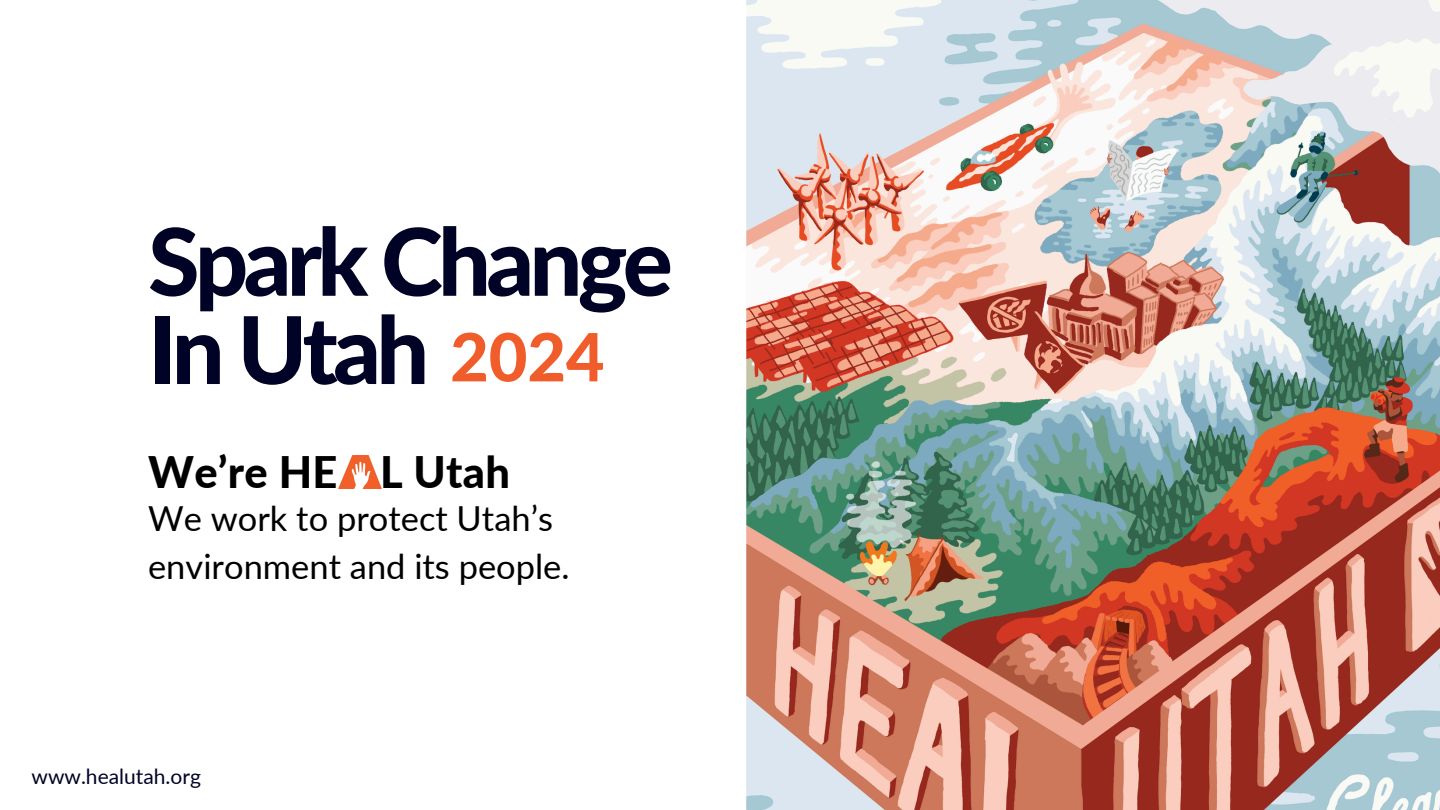
<style>
.page{position:relative;width:1440px;height:810px;background:#fff}
.page>*{position:absolute;margin:0;border:0;box-sizing:border-box;transform-origin:0 0}
.t1{font:800 93.4px/88.2px "Lato";letter-spacing:-.05em;color:#010326}
.t2{font:800 66.6px "Lato";color:#f15d2a}
.t3{font:800 43.5px "Lato";letter-spacing:.005em;color:#000}
.t4{font:34.5px/48px "Lato";color:#000}
.t5{font:21px "Lato";color:#010326}
</style>
<div class="page">
<img style="left:338px;top:456px;width:44px;height:32px">
<img style="left:746px;top:0;width:694px;height:810px">
<p class="t1" style="left:148px;top:216px;width:526px">Spark Change<br>In Utah</p>
<h4 class="t2" style="left:450px;top:316px;width:156px">2024</h4>
<h1 class="t3" style="left:148px;top:445px;width:364px">We’re HE L Utah</h1>
<p class="t4" style="left:148px;top:494px;width:423px">We work to protect Utah’s environment and its people.</p>
<p class="t5" style="left:32px;top:763px;width:171px">www.healutah.org</p>
</div>
